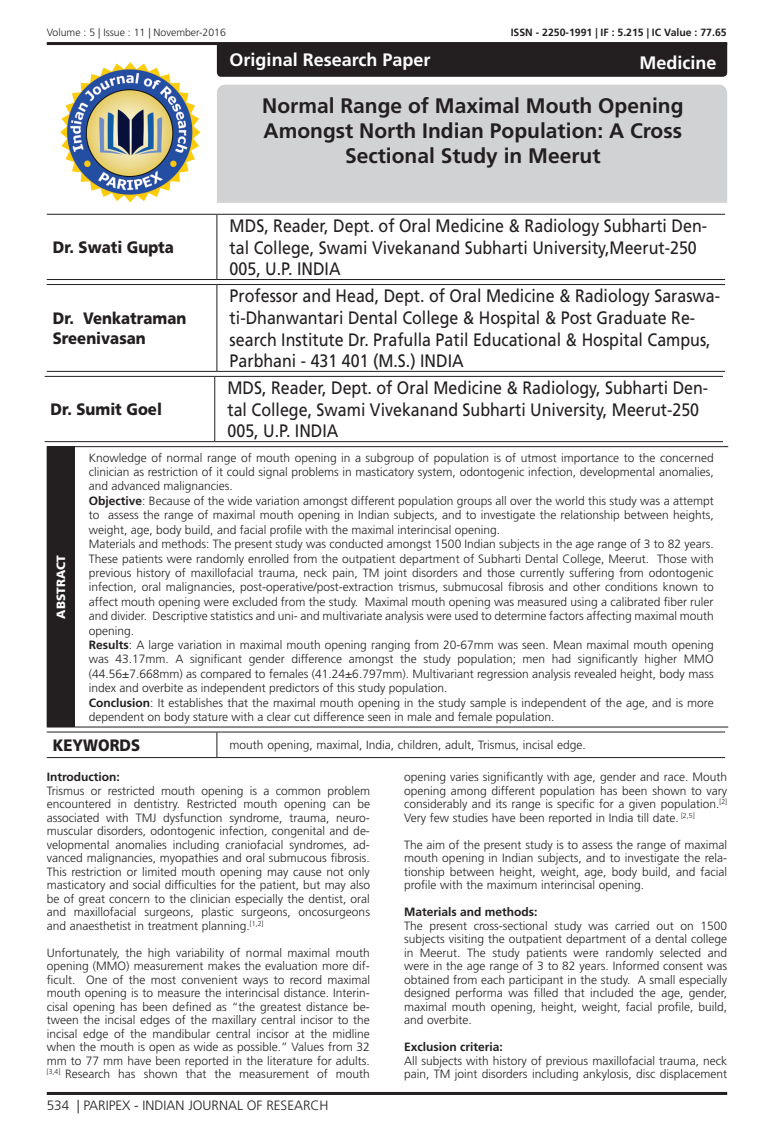
<style>
.page{position:relative;width:774px;height:1136px;background:#fff}
.page>*{position:absolute;margin:0;border:0;box-sizing:border-box;transform-origin:0 0}
.Paripex_Articles_Hea{font:700 21px/25.2px "Frutiger LT Std";color:#231f20;text-align:center}
.Paripex_Address{font:18px/21.6px "Frutiger LT Std";color:#231f20;scale:.89 1}
.Paripex_Subject_Name{font:700 18px "Frutiger LT Std";color:#fff}
.Paripex_Author_Name{font:900 16.5px/19.8px "Frutiger LT Std";color:#231f20;scale:.9 1}
.t1{font:300 13.5px "Frutiger LT Std";color:#231f20}
.Paripex_Body_Text{font:300 12px/13.5px "Frutiger LT Std";color:#231f20;text-align:justify}
.Paripex_Abstract{font:300 12px/14.4px "Frutiger LT Std";color:#231f20;text-align:justify}
.Paripex_Keywords{font:300 12px "Frutiger LT Std";color:#231f20}
.Paripex_Bold{font:700 12px "Frutiger LT Std";color:#231f20}
.t2{font:900 12px "Frutiger LT Std";color:#fff}
.t3{font:700 10.5px "Frutiger LT Std";color:#231f20}
.t4{font:300 10.5px "Frutiger LT Std";color:#231f20}
.s1{font-weight:700}
</style>
<div class="page">
<hr style="left:47px;top:42px;width:680px;height:3px;background:#231f20">
<hr style="left:47px;top:1091px;width:680px;height:3px;background:#231f20">
<div style="left:217px;top:85px;width:510px;height:118px;background:#d1d2d4"></div>
<div style="left:217px;top:45px;width:510px;height:32px;background:#231f20"></div>
<img style="left:61px;top:63px;width:139px;height:140px">
<hr style="left:47px;top:214px;width:170px;height:1px;background:#231f20">
<hr style="left:217px;top:214px;width:508px;height:1px;background:#231f20">
<hr style="left:216px;top:215px;width:1px;height:64px;background:#231f20">
<hr style="left:47px;top:279px;width:170px;height:1px;background:#231f20">
<hr style="left:217px;top:279px;width:508px;height:1px;background:#231f20">
<hr style="left:47px;top:284px;width:170px;height:1px;background:#231f20">
<hr style="left:217px;top:284px;width:508px;height:1px;background:#231f20">
<hr style="left:216px;top:285px;width:1px;height:86px;background:#231f20">
<hr style="left:47px;top:371px;width:170px;height:1px;background:#231f20">
<hr style="left:217px;top:371px;width:508px;height:1px;background:#231f20">
<hr style="left:45px;top:376px;width:170px;height:1px;background:#231f20">
<hr style="left:215px;top:376px;width:508px;height:1px;background:#231f20">
<hr style="left:214px;top:377px;width:1px;height:64px;background:#231f20">
<hr style="left:45px;top:441px;width:170px;height:1px;background:#231f20">
<hr style="left:215px;top:441px;width:508px;height:1px;background:#231f20">
<hr style="left:47px;top:731px;width:170px;height:1px;background:#231f20">
<hr style="left:217px;top:731px;width:508px;height:1px;background:#231f20">
<svg style="left:216px;top:732px;width:1px;height:25px"></svg>
<hr style="left:47px;top:757px;width:170px;height:1px;background:#231f20">
<hr style="left:217px;top:757px;width:508px;height:1px;background:#231f20">
<div style="left:47px;top:446px;width:27px;height:281px;background:#231f20"></div>
<hr style="left:74px;top:446px;width:654px;height:1px;background:#231f20">
<hr style="left:74px;top:447px;width:1px;height:279px;background:#231f20">
<hr style="left:74px;top:726px;width:654px;height:1px;background:#231f20">
<p class="t4" style="left:47px;top:27px;width:181px">Volume : 5 | Issue : 11 | November-2016</p>
<p class="t3" style="left:511px;top:27px;width:217px">ISSN - 2250-1991 | IF : 5.215 | IC Value : 77.65</p>
<p class="Paripex_Subject_Name" style="left:230px;top:49px;width:202px">Original Research Paper</p>
<p class="Paripex_Subject_Name" style="left:639px;top:52px;width:79px">Medicine</p>
<p class="Paripex_Author_Name" style="left:53px;top:237px;width:136px">Dr. Swati Gupta</p>
<p class="Paripex_Author_Name" style="left:53px;top:308px;width:150px">Dr. Venkatraman<br>Sreenivasan</p>
<p class="Paripex_Author_Name" style="left:51px;top:399px;width:125px">Dr. Sumit Goel</p>
<p class="Paripex_Articles_Hea" style="left:262px;top:93px;width:423px">Normal Range of Maximal Mouth Opening<br>Amongst North Indian Population: A Cross<br>Sectional Study in Meerut</p>
<p class="Paripex_Address" style="left:230px;top:215px;width:538px">MDS, Reader, Dept. of Oral Medicine &amp; Radiology Subharti Den&shy;tal College, Swami Vivekanand Subharti University,Meerut-250<br>005, U.P. INDIA</p>
<p class="Paripex_Address" style="left:230px;top:285px;width:553px">Professor and Head, Dept. of Oral Medicine &amp; Radiology Saraswa&shy;ti-Dhanwantari Dental College &amp; Hospital &amp; Post Graduate Re&shy;search Institute Dr. Prafulla Patil Educational &amp; Hospital Campus,</p>
<p class="Paripex_Address" style="left:230px;top:350px;width:265px">Parbhani - 431 401 (M.S.) INDIA</p>
<p class="Paripex_Address" style="left:227px;top:377px;width:542px">MDS, Reader, Dept. of Oral Medicine &amp; Radiology, Subharti Den&shy;tal College, Swami Vivekanand Subharti University, Meerut-250<br>005, U.P. INDIA</p>
<p class="t2" style="left:54px;top:618px;width:65px;rotate:-90deg">ABSTRACT</p>
<p class="Paripex_Abstract" style="left:89px;top:450px;width:626px">Knowledge of normal range of mouth opening in a subgroup of population is of utmost importance to the concerned clinician as restriction of it could signal problems in masticatory system, odontogenic infection, developmental anomalies, and advanced malignancies.</p>
<p class="Paripex_Abstract" style="left:89px;top:493px;width:626px"><span class="s1">Objective</span>: Because of the wide variation amongst different population groups all over the world this study was a attempt to assess the range of maximal mouth opening in Indian subjects, and to investigate the relationship between heights, weight, age, body build, and facial profile with the maximal interincisal opening.</p>
<p class="Paripex_Abstract" style="left:89px;top:537px;width:626px">Materials and methods: The present study was conducted amongst 1500 Indian subjects in the age range of 3 to 82 years.<br>These patients were randomly enrolled from the outpatient department of Subharti Dental College, Meerut. Those with previous history of maxillofacial trauma, neck pain, TM joint disorders and those currently suffering from odontogenic infection, oral malignancies, post-operative/post-extraction trismus, submucosal fibrosis and other conditions known to affect mouth opening were excluded from the study. Maximal mouth opening was measured using a calibrated fiber ruler and divider. Descriptive statistics and uni- and multivariate analysis were used to determine factors affecting maximal mouth opening.</p>
<p class="Paripex_Abstract" style="left:89px;top:637px;width:626px"><span class="s1">Results</span>: A large variation in maximal mouth opening ranging from 20-67mm was seen. Mean maximal mouth opening was 43.17mm. A significant gender difference amongst the study population; men had significantly higher MMO (44.56±7.668mm) as compared to females (41.24±6.797mm). Multivariant regression analysis revealed height, body mass index and overbite as independent predictors of this study population.</p>
<p class="Paripex_Abstract" style="left:89px;top:695px;width:626px"><span class="s1">Conclusion</span>: It establishes that the maximal mouth opening in the study sample is independent of the age, and is more dependent on body stature with a clear cut difference seen in male and female population.</p>
<p class="Paripex_Author_Name" style="left:53px;top:735px;width:99px">KEYWORDS</p>
<p class="Paripex_Keywords" style="left:230px;top:738px;width:358px">mouth opening, maximal, India, children, adult, Trismus, incisal edge.</p>
<p class="Paripex_Bold" style="left:47px;top:770px;width:75px">Introduction:</p>
<p class="Paripex_Body_Text" style="left:47px;top:784px;width:325px">Trismus or restricted mouth opening is a common problem encountered in dentistry. Restricted mouth opening can be associated with TMJ dysfunction syndrome, trauma, neuro&shy;muscular disorders, odontogenic infection, congenital and de&shy;velopmental anomalies including craniofacial syndromes, ad&shy;vanced malignancies, myopathies and oral submucous fibrosis.<br>This restriction or limited mouth opening may cause not only masticatory and social difficulties for the patient, but may also be of great concern to the clinician especially the dentist, oral and maxillofacial surgeons, plastic surgeons, oncosurgeons and anaesthetist in treatment planning.<sup>[1,2]</sup></p>
<p class="Paripex_Body_Text" style="left:47px;top:946px;width:325px">Unfortunately, the high variability of normal maximal mouth opening (MMO) measurement makes the evaluation more dif&shy;ficult. One of the most convenient ways to record maximal mouth opening is to measure the interincisal distance. Interin&shy;cisal opening has been defined as “the greatest distance be&shy;tween the incisal edges of the maxillary central incisor to the incisal edge of the mandibular central incisor at the midline when the mouth is open as wide as possible.” Values from 32 mm to 77 mm have been reported in the literature for adults. <sup>[3,4]</sup> Research has shown that the measurement of mouth</p>
<p class="t1" style="left:47px;top:1097px;width:283px">534 | PARIPEX - INDIAN JOURNAL OF RESEARCH</p>
<p class="Paripex_Body_Text" style="left:404px;top:770px;width:325px">opening varies significantly with age, gender and race. Mouth opening among different population has been shown to vary considerably and its range is specific for a given population.<sup>[2] </sup>Very few studies have been reported in India till date. <sup>[2,5]</sup></p>
<p class="Paripex_Body_Text" style="left:404px;top:838px;width:325px">The aim of the present study is to assess the range of maximal mouth opening in Indian subjects, and to investigate the rela&shy;tionship between height, weight, age, body build, and facial profile with the maximum interincisal opening.</p>
<p class="Paripex_Bold" style="left:404px;top:905px;width:135px">Materials and methods:</p>
<p class="Paripex_Body_Text" style="left:404px;top:919px;width:325px">The present cross-sectional study was carried out on 1500 subjects visiting the outpatient department of a dental college in Meerut. The study patients were randomly selected and were in the age range of 3 to 82 years. Informed consent was obtained from each participant in the study. A small especially designed performa was filled that included the age, gender, maximal mouth opening, height, weight, facial profile, build, and overbite.</p>
<p class="Paripex_Bold" style="left:404px;top:1040px;width:100px">Exclusion criteria:</p>
<p class="Paripex_Body_Text" style="left:404px;top:1054px;width:325px">All subjects with history of previous maxillofacial trauma, neck pain, TM joint disorders including ankylosis, disc displacement</p>
</div>
